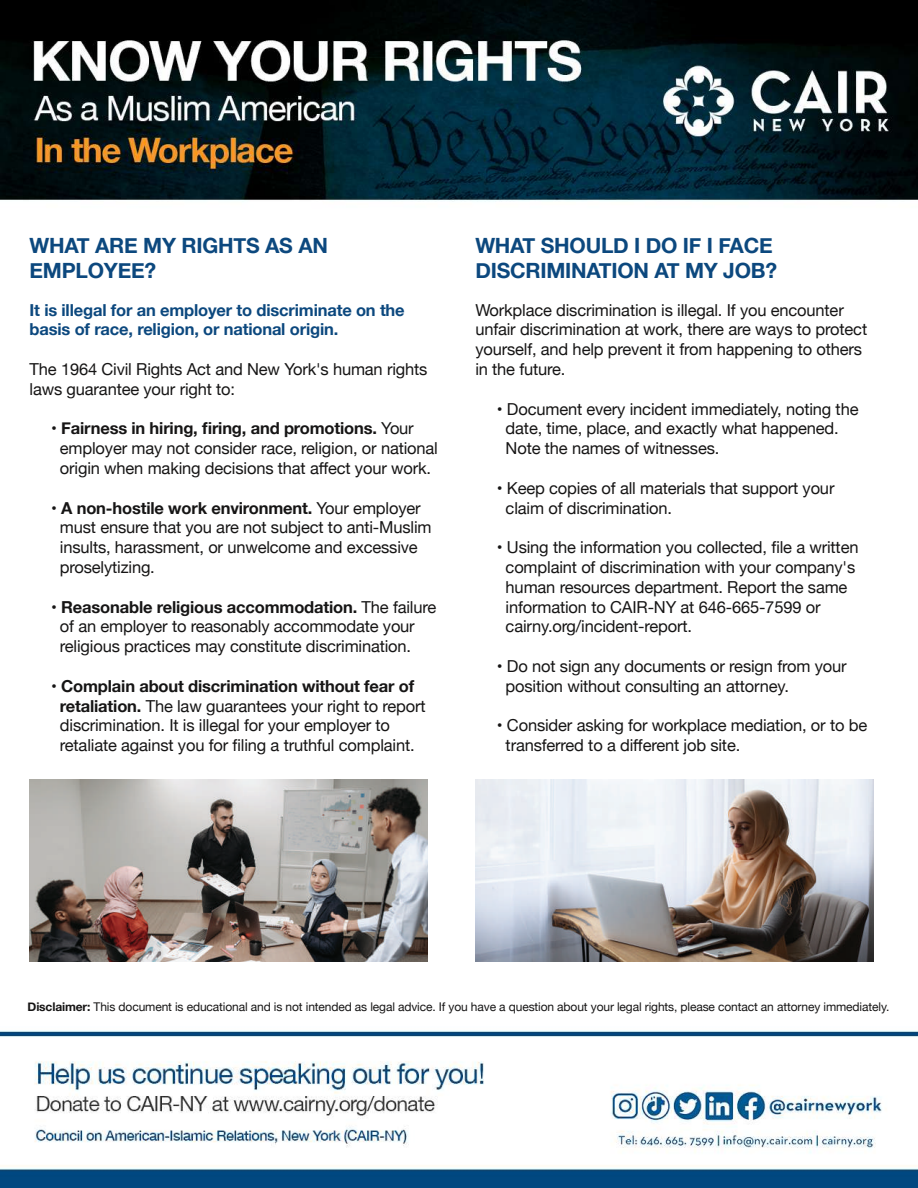
<style>
.page{position:relative;width:918px;height:1188px;background:#fff}
.page>*{position:absolute;margin:0;border:0;box-sizing:border-box;transform-origin:0 0}
.t1{font:700 21px/25.2px "Helvetica Neue";letter-spacing:-.01em;color:#0c487e}
.t2{font:16.5px/19.8px "Helvetica Neue";letter-spacing:-.01em;color:#161515}
.t3{font:700 16.5px/19.8px "Helvetica Neue";letter-spacing:-.01em;color:#0c487e}
.t4{font:12px "Helvetica Neue";letter-spacing:-.01em;color:#161515}
.s1{font-weight:700}
</style>
<div class="page">
<img style="left:0;top:1px;width:918px;height:1187px">
<img style="left:30px;top:780px;width:397px;height:182px">
<img style="left:475px;top:780px;width:398px;height:182px">
<p class="t1" style="left:30px;top:233px;width:300px">WHAT ARE MY RIGHTS AS AN<br>EMPLOYEE?</p>
<p class="t3" style="left:30px;top:300px;width:377px">It is illegal for an employer to discriminate on the basis of race, religion, or national origin.</p>
<p class="t2" style="left:30px;top:360px;width:399px">The 1964 Civil Rights Act and New York's human rights laws guarantee your right to:</p>
<p class="t2" style="left:60px;top:420px;width:380px;text-indent:-9px">• <span class="s1">Fairness in hiring, firing, and promotions.</span> Your employer may not consider race, religion, or national origin when making decisions that affect your work.</p>
<p class="t2" style="left:60px;top:499px;width:373px;text-indent:-9px">• <span class="s1">A non-hostile work environment.</span> Your employer must ensure that you are not subject to anti-Muslim insults, harassment, or unwelcome and excessive proselytizing.</p>
<p class="t2" style="left:60px;top:598px;width:378px;text-indent:-9px">• <span class="s1">Reasonable religious accommodation.</span> The failure of an employer to reasonably accommodate your religious practices may constitute discrimination.</p>
<p class="t2" style="left:60px;top:677px;width:367px;text-indent:-9px">• <span class="s1">Complain about discrimination without fear of retaliation.</span> The law guarantees your right to report discrimination. It is illegal for your employer to retaliate against you for filing a truthful complaint.</p>
<p class="t1" style="left:475px;top:233px;width:303px">WHAT SHOULD I DO IF I FACE<br>DISCRIMINATION AT MY JOB?</p>
<p class="t2" style="left:475px;top:301px;width:393px">Workplace discrimination is illegal. If you encounter unfair discrimination at work, there are ways to protect yourself, and help prevent it from happening to others in the future.</p>
<p class="t2" style="left:506px;top:400px;width:354px;text-indent:-9px">• Document every incident immediately, noting the date, time, place, and exactly what happened.<br>Note the names of witnesses.</p>
<p class="t2" style="left:506px;top:479px;width:330px;text-indent:-9px">• Keep copies of all materials that support your claim of discrimination.</p>
<p class="t2" style="left:506px;top:538px;width:354px;text-indent:-9px">• Using the information you collected, file a written complaint of discrimination with your company's human resources department. Report the same information to CAIR-NY at 646-665-7599 or cairny.org/incident-report.</p>
<p class="t2" style="left:506px;top:657px;width:342px;text-indent:-9px">• Do not sign any documents or resign from your position without consulting an attorney.</p>
<p class="t2" style="left:506px;top:717px;width:363px;text-indent:-9px">• Consider asking for workplace mediation, or to be transferred to a different job site.</p>
<p class="t4" style="left:28px;top:998px;width:863px"><span class="s1">Disclaimer:</span> This document is educational and is not intended as legal advice. If you have a question about your legal rights, please contact an attorney immediately.</p>
</div>
